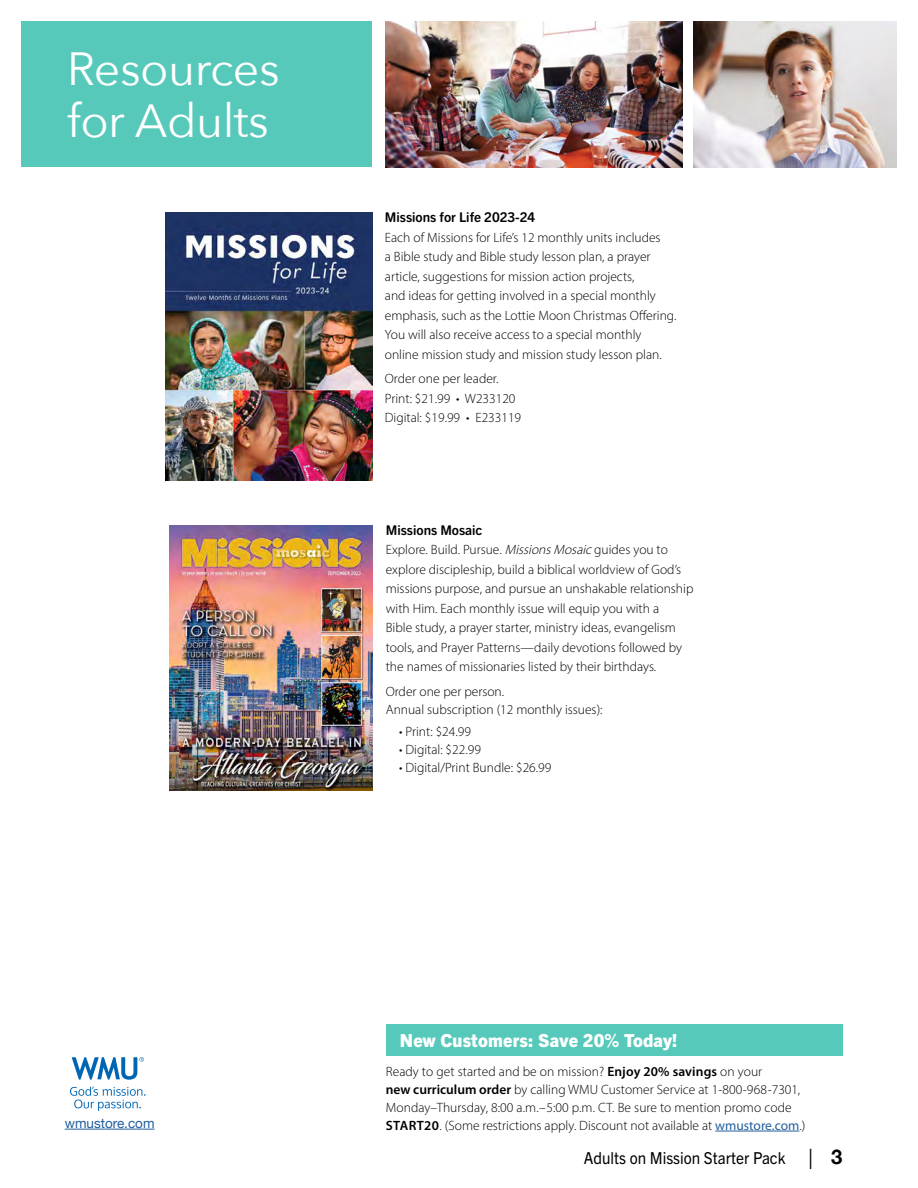
<style>
.page{position:relative;width:918px;height:1188px;background:#fff}
.page>*{position:absolute;margin:0;border:0;box-sizing:border-box;transform-origin:0 0}
.t1{font:46.5px/52.5px "Avenir Next";letter-spacing:-.01em;color:#fff}
.t2{font:800 18px "Trade Gothic Next LT Pro";letter-spacing:.01em;color:#fff}
.t3{font:16.5px "Trade Gothic Next LT Pro";color:#000;scale:.93 1}
.t4{font:300 13.5px/19.5px "Myriad Pro";color:#000}
.t5{font:700 13.5px "Trade Gothic Next SR Pro";color:#000}
.t6{font:13.5px "Helvetica Neue";color:#215e9e}
.s1{font-style:italic}
.s2{font-weight:600}
.s3{font-weight:400;color:#215e9e}
.s4{font-family:"Minion Pro";font-size:20.25px}
.s5{font-family:"Helvetica Neue";font-weight:700;font-size:20.25px}
</style>
<div class="page">
<div style="left:22px;top:21px;width:350px;height:146px;background:#57c9ba"></div>
<img style="left:385px;top:21px;width:298px;height:146px">
<img style="left:694px;top:21px;width:202px;height:146px">
<svg style="left:72px;top:1057px;width:72px;height:23px"></svg>
<svg style="left:70px;top:1086px;width:76px;height:25px"></svg>
<hr style="left:65px;top:1129px;width:90px;height:1px;background:#215e9e">
<img style="left:165px;top:212px;width:207px;height:269px">
<img style="left:169px;top:525px;width:203px;height:266px">
<div style="left:386px;top:1024px;width:456px;height:32px;background:#57c9ba"></div>
<hr style="left:715px;top:1131px;width:84px;height:1px;background:#215e9e">
<h1 class="t1" style="left:67px;top:40px;width:214px">Resources for Adults</h1>
<p class="t6" style="left:65px;top:1113px;width:91px">wmustore.com</p>
<p class="t5" style="left:385px;top:208px;width:152px">Missions for Life 2023-24</p>
<p class="t4" style="left:385px;top:227px;width:293px">Each of Missions for Life’s 12 monthly units includes<br>a Bible study and Bible study lesson plan, a prayer article, suggestions for mission action projects,<br>and ideas for getting involved in a special monthly emphasis, such as the Lottie Moon Christmas Offering.<br>You will also receive access to a special monthly online mission study and mission study lesson plan.</p>
<p class="t4" style="left:385px;top:369px;width:138px">Order one per leader.<br>Print: $21.99 • W233120<br>Digital: $19.99 • E233119</p>
<p class="t5" style="left:386px;top:521px;width:98px">Missions Mosaic</p>
<p class="t4" style="left:386px;top:540px;width:309px">Explore. Build. Pursue. <span class="s1">MissionsMosaic</span>guides you to explore discipleship, build a biblical worldview of God’s missions purpose, and pursue an unshakable relationship with Him. Each monthly issue will equip you with a<br>Bible study, a prayer starter, ministry ideas, evangelism tools, and Prayer Patterns—daily devotions followed by the names of missionaries listed by their birthdays.</p>
<p class="t4" style="left:386px;top:682px;width:218px;line-height:18px">Order one per person.<br>Annual subscription (12 monthly issues):</p>
<p class="t4" style="left:399px;top:721px;width:73px">• Print: $24.99</p>
<p class="t4" style="left:399px;top:739px;width:83px">• Digital: $22.99</p>
<p class="t4" style="left:399px;top:757px;width:154px">• Digital/Print Bundle: $26.99</p>
<h2 class="t2" style="left:400px;top:1028px;width:279px">New Customers: Save 20% Today!</h2>
<p class="t4" style="left:386px;top:1062px;width:421px;line-height:18px">Ready to get started and be on mission? <span class="s2">Enjoy 20% savings</span> on your<br><span class="s2">new curriculum order</span> by calling WMU Customer Service at 1-800-968-7301, Monday–Thursday, 8:00 a.m.–5:00 p.m. CT. Be sure to mention promo code <span class="s2">START20</span>. (Some restrictions apply. Discount not available at <span class="s3">wmustore.com</span>.)</p>
<p class="t3" style="left:584px;top:1147px;width:279px">Adults on Mission Starter Pack <span class="s4">|</span> <span class="s5">3</span></p>
</div>
